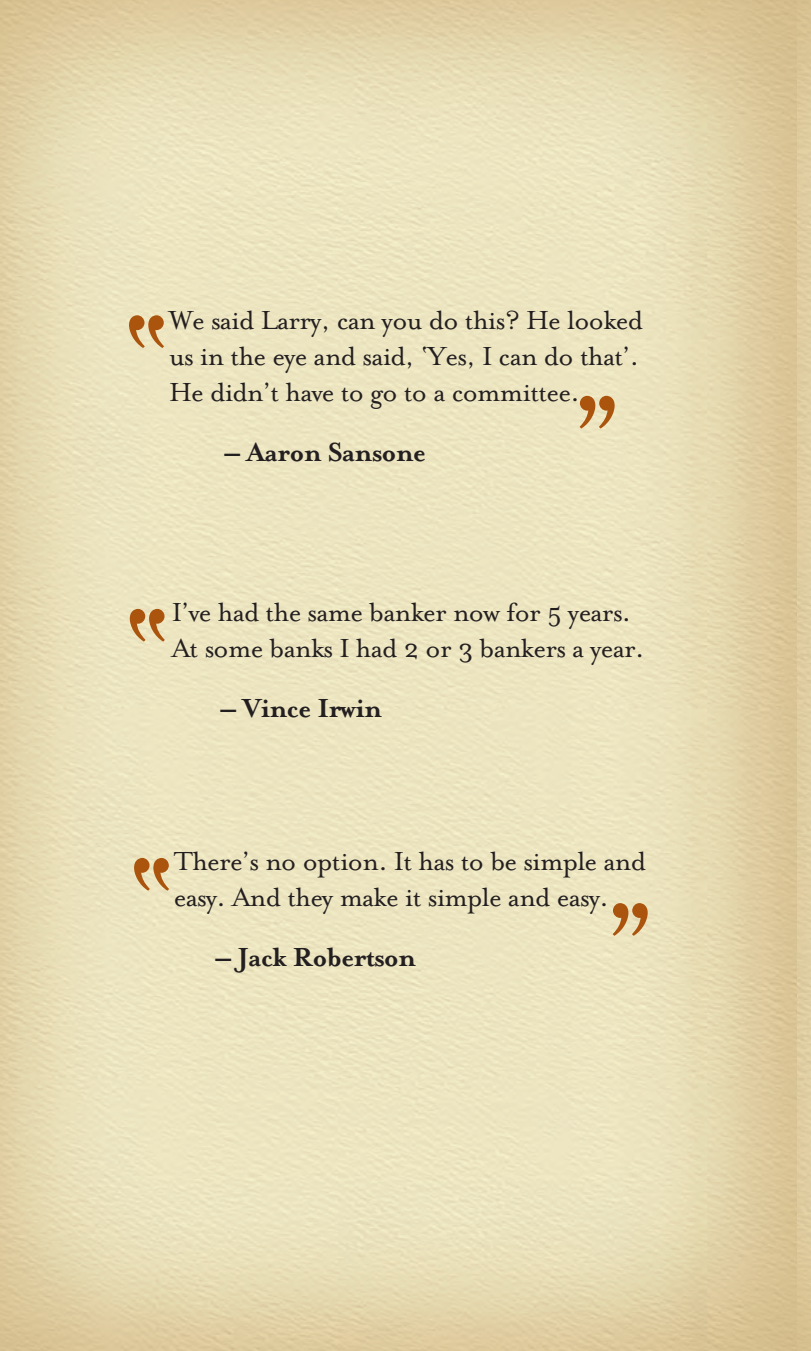
<style>
.page{position:relative;width:811px;height:1351px;background:#fff}
.page>*{position:absolute;margin:0;border:0;box-sizing:border-box;transform-origin:0 0}
.t1{font:153px/293.4px "Mrs Eaves Small Caps";color:#ab540e}
.t2{font:30px/36px "Mrs Eaves Roman";letter-spacing:-.025em;color:#231f20}
.t3{font:700 30px "Mrs Eaves";letter-spacing:-.025em;color:#231f20}
</style>
<div class="page">
<p class="t2" style="left:169px;top:302px;width:475px">We said Larry, can you do this? He looked us in the eye and said, ‘Yes, I can do that’.<br>He didn’t have to go to a committee.</p>
<p class="t3" style="left:224px;top:434px;width:203px">– Aaron Sansone</p>
<h1 class="t1" style="left:118px;top:221px;width:60px">‘‘ ‘‘</h1>
<h1 class="t1" style="left:568px;top:301px;width:59px">’’</h1>
<p class="t2" style="left:172px;top:594px;width:474px">I’ve had the same banker now for 5 years.<br>At some banks I had 2 or 3 bankers a year.</p>
<p class="t3" style="left:220px;top:690px;width:163px">– Vince Irwin</p>
<p class="t2" style="left:174px;top:843px;width:474px">There’s no option. It has to be simple and easy. And they make it simple and easy.</p>
<p class="t3" style="left:215px;top:940px;width:202px">– Jack Robertson</p>
<h1 class="t1" style="left:123px;top:763px;width:59px">‘‘</h1>
<h1 class="t1" style="left:601px;top:808px;width:59px">’’</h1>
</div>
